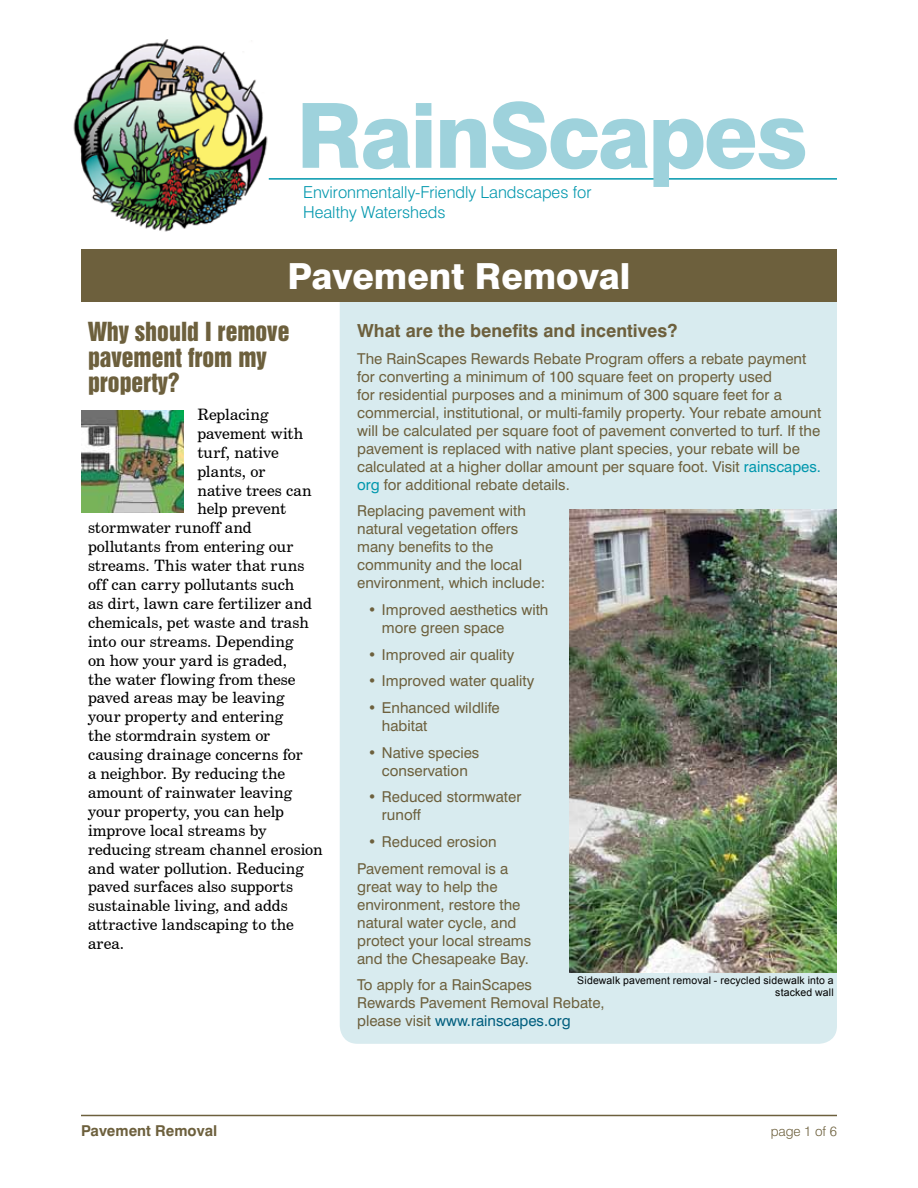
<style>
.page{position:relative;width:918px;height:1188px;background:#fff}
.page>*{position:absolute;margin:0;border:0;box-sizing:border-box;transform-origin:0 0}
.t1{font:800 90px "Swiss 721 BT";letter-spacing:-.025em;color:#9ed2dc}
.t2{font:800 36px "Swiss 721 BT";color:#fff}
.t3{font:24px/25.5px "Swiss 921 BT Regular A";color:#6d603d}
.t4{font:700 18px "Swiss 721 BT";color:#6d603d}
.t5{font:300 16.5px/19.8px "Swiss 721 BT";color:#0097ad}
.t6{font:15.75px "Century Schoolbook BT";letter-spacing:.005em;color:#000}
.t7{font:15px/18px "Swiss 721 BT";color:#6d603d}
.t8{font:700 15px "Swiss 721 BT";color:#6d603d}
.t9{font:300 13.5px "Swiss 721 BT";color:#6d603d}
.t10{font:10.5px/12.6px "Arial";letter-spacing:.015em;color:#000;text-align:right}
.s1{color:#0097ad}
.s2{color:#005e7e}
</style>
<div class="page">
<hr style="left:81px;top:1115px;width:756px;height:1px;background:#6d603d">
<div style="left:340px;top:273px;width:497px;height:771px;background:#d8ebef;border-radius:18px"></div>
<img style="left:73px;top:39px;width:196px;height:193px">
<hr style="left:269px;top:178px;width:568px;height:2px;background:#0097ad">
<div style="left:81px;top:249px;width:756px;height:53px;background:#6d603d"></div>
<img style="left:569px;top:509px;width:268px;height:464px">
<img style="left:81px;top:411px;width:103px;height:102px">
<h1 class="t1" style="left:296px;top:81px;width:513px">RainScapes</h1>
<p class="t5" style="left:303px;top:182px;width:290px">Environmentally-Friendly Landscapes for<br>Healthy Watersheds</p>
<h2 class="t2" style="left:288px;top:254px;width:344px">Pavement Removal</h2>
<p class="t4" style="left:357px;top:320px;width:322px">What are the benefits and incentives?</p>
<p class="t7" style="left:357px;top:349px;width:466px">The RainScapes Rewards Rebate Program offers a rebate payment for converting a minimum of 100 square feet on property used<br>for residential purposes and a minimum of 300 square feet for a commercial, institutional, or multi-family property. Your rebate amount will be calculated per square foot of pavement converted to turf. If the pavement is replaced with native plant species, your rebate will be calculated at a higher dollar amount per square foot. Visit <span class="s1">rainscapes. org</span> for additional rebate details.</p>
<p class="t7" style="left:357px;top:502px;width:190px">Replacing pavement with natural vegetation offers many benefits to the community and the local environment, which include:</p>
<p class="t7" style="left:382px;top:601px;width:168px;text-indent:-14px">• Improved aesthetics with more green space</p>
<p class="t7" style="left:368px;top:645px;width:148px">• Improved air quality</p>
<p class="t7" style="left:368px;top:672px;width:168px">• Improved water quality</p>
<p class="t7" style="left:382px;top:699px;width:119px;text-indent:-14px">• Enhanced wildlife habitat</p>
<p class="t7" style="left:368px;top:743px;width:113px;text-align:center">• Native species conservation</p>
<p class="t7" style="left:382px;top:788px;width:141px;text-indent:-14px">• Reduced stormwater runoff</p>
<p class="t7" style="left:357px;top:828px;width:153px;line-height:26.7px;text-align:center">• Reduced erosion<br>Pavement removal is a</p>
<p class="t7" style="left:357px;top:877px;width:176px">great way to help the environment, restore the natural water cycle, and protect your local streams and the Chesapeake Bay.</p>
<p class="t7" style="left:357px;top:976px;width:249px">To apply for a RainScapes<br>Rewards Pavement Removal Rebate, please visit <span class="s2">www.rainscapes.org</span></p>
<h3 class="t3" style="left:88px;top:319px;width:203px">Why should I remove pavement from my property?</h3>
<p class="t6" style="left:197px;top:405px;width:73px">Replacing</p>
<p class="t6" style="left:197px;top:424px;width:107px">pavement with</p>
<p class="t6" style="left:197px;top:443px;width:83px">turf, native</p>
<p class="t6" style="left:197px;top:461px;width:70px">plants, or</p>
<p class="t6" style="left:197px;top:480px;width:116px">native trees can</p>
<p class="t6" style="left:197px;top:499px;width:90px">help prevent</p>
<p class="t6" style="left:88px;top:518px;width:165px">stormwater runoff and</p>
<p class="t6" style="left:88px;top:537px;width:207px">pollutants from entering our</p>
<p class="t6" style="left:88px;top:556px;width:218px">streams. This water that runs</p>
<p class="t6" style="left:88px;top:575px;width:208px">off can carry pollutants such</p>
<p class="t6" style="left:88px;top:594px;width:226px">as dirt, lawn care fertilizer and</p>
<p class="t6" style="left:88px;top:613px;width:222px">chemicals, pet waste and trash</p>
<p class="t6" style="left:88px;top:632px;width:207px">into our streams. Depending</p>
<p class="t6" style="left:88px;top:650px;width:201px">on how your yard is graded,</p>
<p class="t6" style="left:88px;top:669px;width:209px">the water flowing from these</p>
<p class="t6" style="left:88px;top:688px;width:198px">paved areas may be leaving</p>
<p class="t6" style="left:88px;top:707px;width:197px">your property and entering</p>
<p class="t6" style="left:88px;top:726px;width:184px">the stormdrain system or</p>
<p class="t6" style="left:88px;top:745px;width:216px">causing drainage concerns for</p>
<p class="t6" style="left:88px;top:764px;width:199px">a neighbor. By reducing the</p>
<p class="t6" style="left:88px;top:783px;width:205px">amount of rainwater leaving</p>
<p class="t6" style="left:88px;top:802px;width:198px">your property, you can help</p>
<p class="t6" style="left:88px;top:821px;width:180px">improve local streams by</p>
<p class="t6" style="left:88px;top:839px;width:236px">reducing stream channel erosion</p>
<p class="t6" style="left:88px;top:858px;width:217px">and water pollution. Reducing</p>
<p class="t6" style="left:88px;top:877px;width:206px">paved surfaces also supports</p>
<p class="t6" style="left:88px;top:896px;width:201px">sustainable living, and adds</p>
<p class="t6" style="left:88px;top:915px;width:207px">attractive landscaping to the</p>
<p class="t6" style="left:88px;top:934px;width:38px">area.</p>
<p class="t10" style="left:577px;top:974px;width:258px">Sidewalk pavement removal - recycled sidewalk into a stacked wall</p>
<p class="t8" style="left:81px;top:1122px;width:138px">Pavement Removal</p>
<p class="t9" style="left:771px;top:1123px;width:68px">page 1 of 6</p>
</div>
